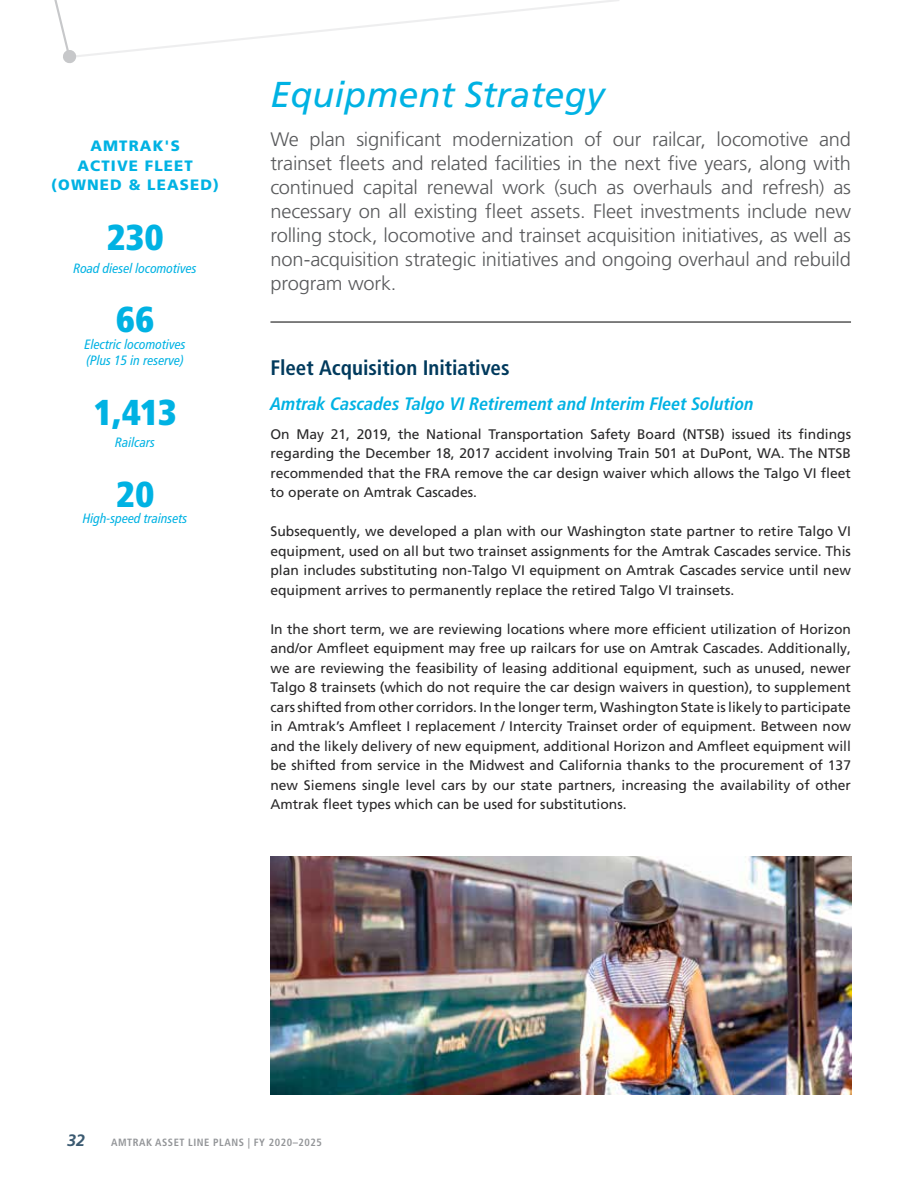
<style>
.page{position:relative;width:918px;height:1188px;background:#fff}
.page>*{position:absolute;margin:0;border:0;box-sizing:border-box;transform-origin:0 0}
.t1{font:italic 36px "Frutiger LT Pro";color:#00b2e3}
.t2{font:900 condensed 36px "Frutiger LT Pro";letter-spacing:.005em;color:#00b2e3}
.t3{font:700 condensed 21px "Frutiger LT Pro";letter-spacing:-.005em;color:#003a5d}
.t4{font:300 19.5px/24px "Frutiger LT Pro";letter-spacing:-.01em;color:#58595b;text-align:justify}
.t5{font:italic 700 condensed 18px "Frutiger LT Pro";color:#00b2e3}
.t6{font:italic 700 16.5px "Frutiger LT Pro";color:#3b5a71}
.t7{font:900 15px/19.5px "Frutiger LT Pro";letter-spacing:.075em;color:#00b2e3;text-align:center}
.t8{font:13.8px/19.5px "Frutiger LT Pro";color:#292829;text-align:justify}
.t9{font:italic condensed 13.5px/16.2px "Frutiger LT Pro";color:#00b2e3}
.t10{font:700 condensed 10.5px "Frutiger LT Pro";letter-spacing:.05em;color:#939598}
</style>
<div class="page">
<img style="left:270px;top:856px;width:581px;height:239px">
<hr style="left:270px;top:322px;width:581px;height:1px;background:#000">
<svg style="left:54px;top:0;width:565px;height:63px"></svg>
<p class="t7" style="left:51px;top:136px;width:169px">AMTRAK'S<br>ACTIVE FLEET (OWNED &amp; LEASED)</p>
<h1 class="t2" style="left:107px;top:216px;width:58px">230</h1>
<p class="t9" style="left:73px;top:260px;width:125px">Road diesel locomotives</p>
<h1 class="t2" style="left:116px;top:298px;width:40px">66</h1>
<p class="t9" style="left:85px;top:336px;width:103px">Electric locomotives (Plus 15 in reserve)</p>
<h1 class="t2" style="left:94px;top:390px;width:84px">1,413</h1>
<p class="t9" style="left:115px;top:435px;width:41px">Railcars</p>
<h1 class="t2" style="left:116px;top:473px;width:39px">20</h1>
<p class="t9" style="left:83px;top:511px;width:106px">High-speed trainsets</p>
<h1 class="t1" style="left:270px;top:73px;width:336px">Equipment Strategy</h1>
<p class="t4" style="left:270px;top:128px;width:582px">We plan significant modernization of our railcar, locomotive and trainset fleets and related facilities in the next five years, along with continued capital renewal work (such as overhauls and refresh) as necessary on all existing fleet assets. Fleet investments include new rolling stock, locomotive and trainset acquisition initiatives, as well as non-acquisition strategic initiatives and ongoing overhaul and rebuild program work.</p>
<h2 class="t3" style="left:270px;top:355px;width:241px">Fleet Acquisition Initiatives</h2>
<h3 class="t5" style="left:270px;top:393px;width:485px">Amtrak Cascades Talgo VI Retirement and Interim Fleet Solution</h3>
<p class="t8" style="left:270px;top:424px;width:582px">On May 21, 2019, the National Transportation Safety Board (NTSB) issued its findings regarding the December 18, 2017 accident involving Train 501 at DuPont, WA. The NTSB recommended that the FRA remove the car design waiver which allows the Talgo VI fleet to operate on Amtrak Cascades.</p>
<p class="t8" style="left:270px;top:522px;width:582px">Subsequently, we developed a plan with our Washington state partner to retire Talgo VI equipment, used on all but two trainset assignments for the Amtrak Cascades service. This plan includes substituting non-Talgo VI equipment on Amtrak Cascades service until new equipment arrives to permanently replace the retired Talgo VI trainsets.</p>
<p class="t8" style="left:270px;top:619px;width:582px">In the short term, we are reviewing locations where more efficient utilization of Horizon and/or Amfleet equipment may free up railcars for use on Amtrak Cascades. Additionally, we are reviewing the feasibility of leasing additional equipment, such as unused, newer Talgo 8 trainsets (which do not require the car design waivers in question), to supplement cars shifted from other corridors. In the longer term, Washington State is likely to participate in Amtrak’s Amfleet I replacement / Intercity Trainset order of equipment. Between now and the likely delivery of new equipment, additional Horizon and Amfleet equipment will be shifted from service in the Midwest and California thanks to the procurement of 137 new Siemens single level cars by our state partners, increasing the availability of other Amtrak fleet types which can be used for substitutions.</p>
<p class="t6" style="left:67px;top:1131px;width:19px">32</p>
<p class="t10" style="left:111px;top:1137px;width:212px">AMTRAK ASSET LINE PLANS | FY 2020–2025</p>
</div>
